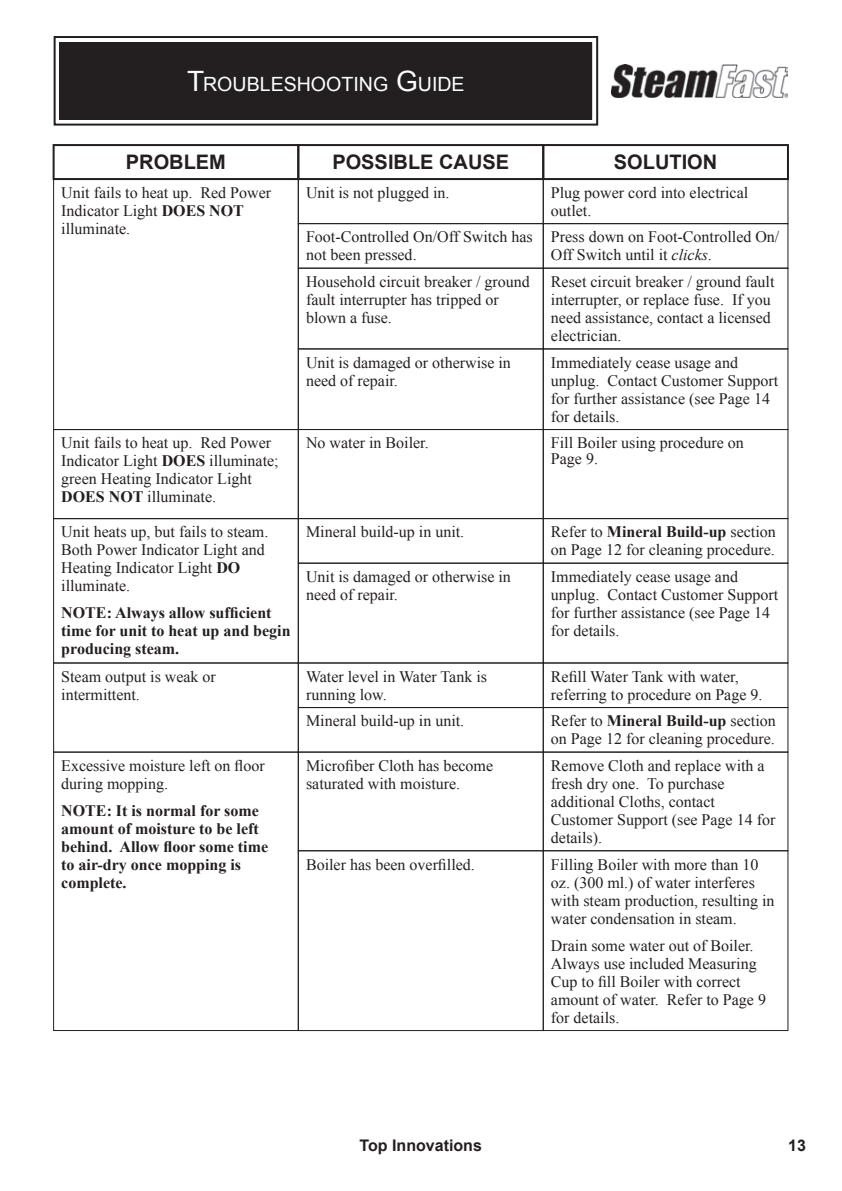
<style>
.page{position:relative;width:842px;height:1191px;background:#fff}
.page>*{position:absolute;margin:0;border:0;box-sizing:border-box;transform-origin:0 0}
.t1{font:700 20px "Arial";color:#231f20}
.t2{font:19.6px "Arial";color:#fff}
.t3{font:16px/18px "Times New Roman";color:#231f20}
.t4{font:700 16px/18px "Times New Roman";color:#231f20}
.t5{font:700 16px "Arial";color:#231f20}
.s1{font-size:28px}
.s2{font-weight:700}
.s3{font-style:italic}
</style>
<div class="page">
<svg style="left:53px;top:36px;width:546px;height:90px;background:#3d3a3b"></svg>
<div style="left:60px;top:42px;width:532px;height:78px;border:6px solid #231f20"></div>
<img style="left:611px;top:64px;width:177px;height:33px">
<div style="left:53px;top:144px;width:246px;height:36px;border:2px solid #231f20"></div>
<div style="left:53px;top:179px;width:246px;height:251px;border:1px solid #231f20"></div>
<div style="left:53px;top:429px;width:246px;height:90px;border:1px solid #231f20"></div>
<div style="left:53px;top:662px;width:246px;height:90px;border:1px solid #231f20"></div>
<div style="left:53px;top:518px;width:246px;height:145px;border:1px solid #231f20"></div>
<div style="left:53px;top:751px;width:246px;height:280px;border:1px solid #231f20"></div>
<div style="left:297px;top:144px;width:247px;height:36px;border:2px solid #231f20"></div>
<div style="left:298px;top:179px;width:246px;height:45px;border:1px solid #231f20"></div>
<div style="left:298px;top:518px;width:246px;height:45px;border:1px solid #231f20"></div>
<div style="left:298px;top:348px;width:246px;height:82px;border:1px solid #231f20"></div>
<div style="left:298px;top:562px;width:246px;height:101px;border:1px solid #231f20"></div>
<div style="left:298px;top:223px;width:246px;height:46px;border:1px solid #231f20"></div>
<div style="left:298px;top:662px;width:246px;height:46px;border:1px solid #231f20"></div>
<div style="left:298px;top:751px;width:246px;height:100px;border:1px solid #231f20"></div>
<div style="left:298px;top:850px;width:246px;height:181px;border:1px solid #231f20"></div>
<div style="left:542px;top:144px;width:247px;height:36px;border:2px solid #231f20"></div>
<div style="left:543px;top:179px;width:245px;height:45px;border:1px solid #231f20"></div>
<div style="left:543px;top:518px;width:245px;height:45px;border:1px solid #231f20"></div>
<div style="left:543px;top:348px;width:245px;height:82px;border:1px solid #231f20"></div>
<div style="left:543px;top:562px;width:245px;height:101px;border:1px solid #231f20"></div>
<div style="left:543px;top:223px;width:245px;height:46px;border:1px solid #231f20"></div>
<div style="left:543px;top:662px;width:245px;height:46px;border:1px solid #231f20"></div>
<div style="left:543px;top:751px;width:245px;height:100px;border:1px solid #231f20"></div>
<div style="left:543px;top:850px;width:245px;height:181px;border:1px solid #231f20"></div>
<p class="t2" style="left:187px;top:71px;width:279px"><span class="s1">T</span>ROUBLESHOOTI NG <span class="s1">G</span> UI DE</p>
<p class="t1" style="left:126px;top:149px;width:101px">PROBLEM</p>
<p class="t3" style="left:61px;top:183px;width:211px">Unit fails to heat up. Red Power<br>Indicator Light <span class="s2">DOES NOT </span>illuminate.</p>
<p class="t1" style="left:332px;top:149px;width:178px">POSSIBLE CAUSE</p>
<p class="t3" style="left:306px;top:183px;width:145px">Unit is not plugged in.</p>
<p class="t3" style="left:306px;top:228px;width:228px">Foot-Controlled On/Off Switch has not been pressed.</p>
<p class="t3" style="left:306px;top:272px;width:225px">Household circuit breaker / ground fault interrupter has tripped or blown a fuse.</p>
<p class="t3" style="left:306px;top:353px;width:206px">Unit is damaged or otherwise in need of repair.</p>
<p class="t3" style="left:61px;top:434px;width:219px">Unit fails to heat up. Red Power<br>Indicator Light <span class="s2">DOES</span> illuminate; green Heating Indicator Light<br><span class="s2">DOES NOT</span> illuminate.</p>
<p class="t3" style="left:61px;top:523px;width:209px">Unit heats up, but fails to steam.<br>Both Power Indicator Light and<br>Heating Indicator Light <span class="s2">DO </span>illuminate.</p>
<p class="t4" style="left:61px;top:603px;width:231px">NOTE: Always allow sufficient time for unit to heat up and begin producing steam.</p>
<p class="t3" style="left:61px;top:667px;width:156px">Steam output is weak or intermittent.</p>
<p class="t3" style="left:61px;top:756px;width:205px">Excessive moisture left on floor during mopping.</p>
<p class="t4" style="left:61px;top:801px;width:208px">NOTE: It is normal for some amount of moisture to be left behind. Allow floor some time to air-dry once mopping is complete.</p>
<p class="t3" style="left:306px;top:434px;width:124px">No water in Boiler.</p>
<p class="t3" style="left:306px;top:523px;width:160px">Mineral build-up in unit.</p>
<p class="t3" style="left:306px;top:567px;width:206px">Unit is damaged or otherwise in need of repair.</p>
<p class="t3" style="left:306px;top:667px;width:182px">Water level in Water Tank is running low.</p>
<p class="t3" style="left:306px;top:711px;width:160px">Mineral build-up in unit.</p>
<p class="t3" style="left:306px;top:756px;width:189px">Microfiber Cloth has become saturated with moisture.</p>
<p class="t3" style="left:306px;top:855px;width:170px">Boiler has been overfilled.</p>
<p class="t1" style="left:614px;top:149px;width:105px">SOLUTION</p>
<p class="t3" style="left:551px;top:183px;width:199px">Plug power cord into electrical outlet.</p>
<p class="t3" style="left:551px;top:228px;width:230px">Press down on Foot-Controlled On/<br>Off Switch until it <span class="s3">clicks</span>.</p>
<p class="t3" style="left:551px;top:272px;width:225px">Reset circuit breaker / ground fault interrupter, or replace fuse. If you need assistance, contact a licensed electrician.</p>
<p class="t3" style="left:551px;top:353px;width:229px">Immediately cease usage and unplug. Contact Customer Support for further assistance (see Page 14 for details.</p>
<p class="t3" style="left:551px;top:435px;width:194px;line-height:16px">Fill Boiler using procedure on<br>Page 9.</p>
<p class="t3" style="left:551px;top:523px;width:226px">Refer to <span class="s2">Mineral Build-up</span> section on Page 12 for cleaning procedure.</p>
<p class="t3" style="left:551px;top:567px;width:229px">Immediately cease usage and unplug. Contact Customer Support for further assistance (see Page 14 for details.</p>
<p class="t3" style="left:551px;top:667px;width:213px">Refill Water Tank with water, referring to procedure on Page 9.</p>
<p class="t3" style="left:551px;top:711px;width:226px">Refer to <span class="s2">Mineral Build-up</span> section on Page 12 for cleaning procedure.</p>
<p class="t3" style="left:551px;top:756px;width:226px">Remove Cloth and replace with a fresh dry one. To purchase additional Cloths, contact<br>Customer Support (see Page 14 for details).</p>
<p class="t3" style="left:551px;top:855px;width:225px">Filling Boiler with more than 10 oz. (300 ml.) of water interferes with steam production, resulting in water condensation in steam.</p>
<p class="t3" style="left:551px;top:936px;width:217px">Drain some water out of Boiler.<br>Always use included Measuring<br>Cup to fill Boiler with correct amount of water. Refer to Page 9 for details.</p>
<p class="t5" style="left:360px;top:1134px;width:124px">Top Innovations</p>
<p class="t5" style="left:788px;top:1134px;width:19px">13</p>
</div>
